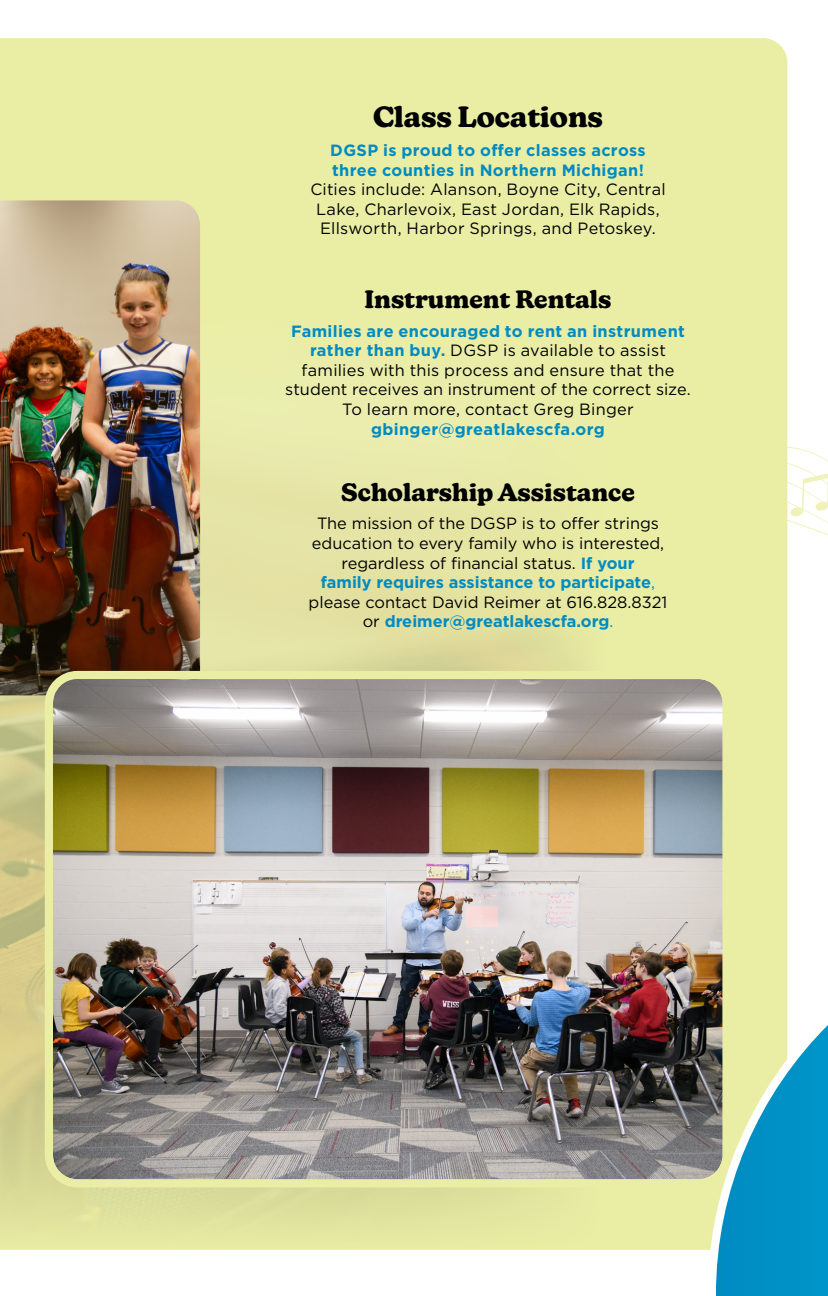
<style>
.page{position:relative;width:828px;height:1296px;background:#fff}
.page>*{position:absolute;margin:0;border:0;box-sizing:border-box;transform-origin:0 0}
.t1{font:700 28.6px "New Kansas";color:#000001}
.t2{font:700 24.4px "New Kansas";color:#000001}
.t3{font:16.4px/19.6px "Gotham";letter-spacing:.005em;color:#000001;text-align:center}
.t4{font:700 16.4px/19.6px "Gotham";letter-spacing:.02em;color:#008bc1}
.s1{font-weight:700;color:#008bc1}
.s2{color:#008bc1}
</style>
<div class="page">
<svg style="left:787px;top:399px;width:41px;height:306px"></svg>
<div style="left:0;top:38px;width:787px;height:1212px;background:#eaeea5"></div>
<img style="left:0;top:318px;width:608px;height:932px">
<img style="left:0;top:200px;width:200px;height:495px">
<img style="left:54px;top:680px;width:668px;height:498px">
<div style="left:45px;top:671px;width:686px;height:516px;border:8px solid #eaeea5;border-radius:29px"></div>
<svg style="left:708px;top:903px;width:80px;height:347px;background:#d3d297"></svg>
<svg style="left:712px;top:1019px;width:116px;height:277px;background:#4facbf"></svg>
<h1 class="t1" style="left:373px;top:100px;width:232px">Class Locations</h1>
<p class="t4" style="left:330px;top:140px;width:317px">DGSP is proud to offer classes across three counties in Northern Michigan!</p>
<p class="t3" style="left:310px;top:179px;width:357px">Cities include: Alanson, Boyne City, Central<br>Lake, Charlevoix, East Jordan, Elk Rapids,<br>Ellsworth, Harbor Springs, and Petoskey.</p>
<h2 class="t2" style="left:365px;top:285px;width:249px">Instrument Rentals</h2>
<p class="t3" style="left:285px;top:321px;width:407px"><span class="s1">Families are encouraged to rent an instrument rather than buy.</span> DGSP is available to assist families with this process and ensure that the student receives an instrument of the correct size.<br>To learn more, contact Greg Binger</p>
<p class="t4" style="left:371px;top:419px;width:235px">gbinger@greatlakescfa.org</p>
<h2 class="t2" style="left:341px;top:477px;width:295px">Scholarship Assistance</h2>
<p class="t3" style="left:309px;top:513px;width:360px">The mission of the DGSP is to offer strings education to every family who is interested, regardless of financial status. <span class="s1">If your<br>family requires assistance to participate</span><span class="s2">, </span>please contact David Reimer at 616.828.8321 or <span class="s1">dreimer@greatlakescfa.org</span><span class="s2">.</span></p>
</div>
